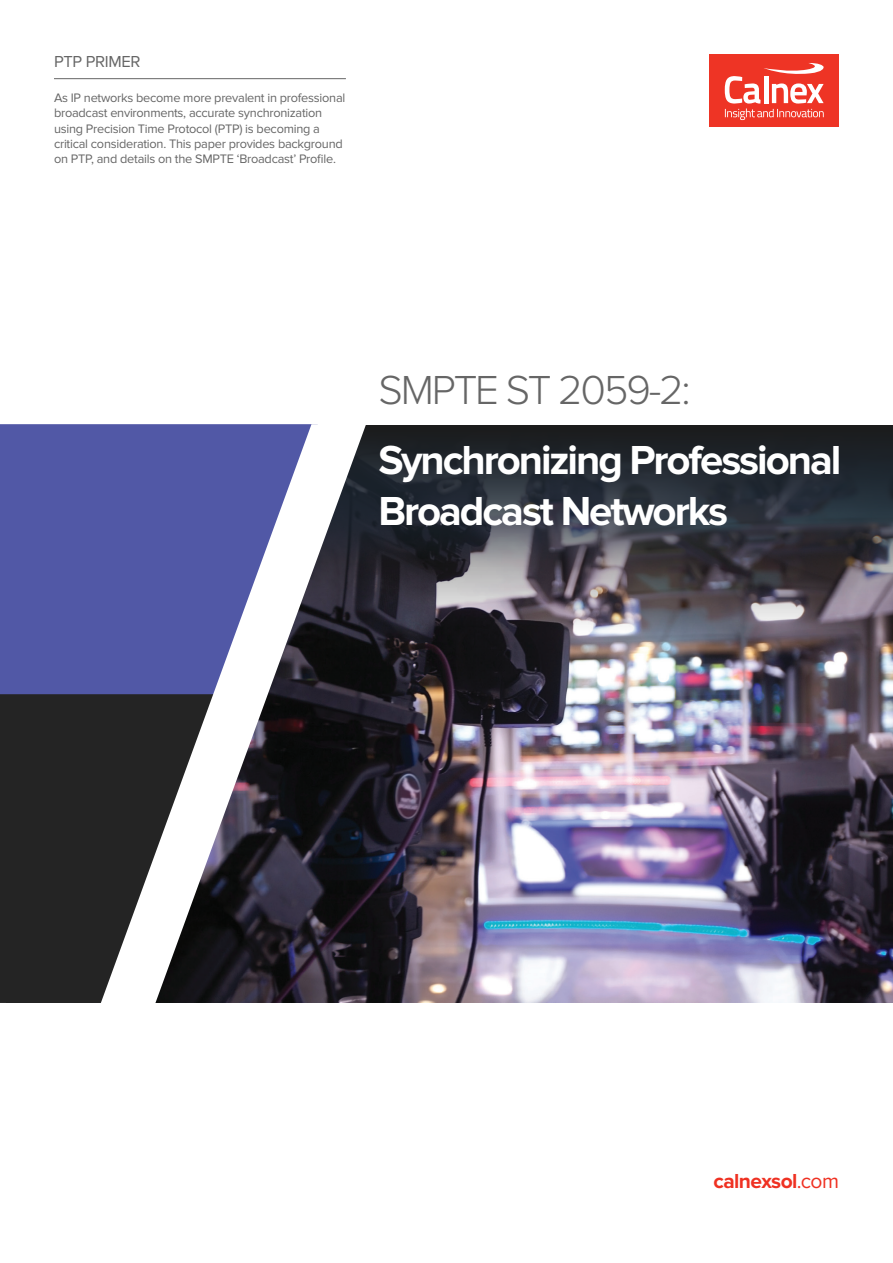
<style>
.page{position:relative;width:893px;height:1263px;background:#fff}
.page>*{position:absolute;margin:0;border:0;box-sizing:border-box;transform-origin:0 0}
.t1{font:700 42px/50.4px "Proxima Nova";letter-spacing:-.05em;color:#fff}
.t2{font:300 42px "Proxima Nova";letter-spacing:-.05em;color:#666}
.t3{font:700 21px "Proxima Nova";letter-spacing:-.03em;color:#ef3122}
.t4{font:16.5px "Proxima Nova";letter-spacing:-.02em;color:#666}
.t5{font:12.75px/15.3px "Proxima Nova";letter-spacing:-.02em;color:#666}
.s1{font-weight:400}
</style>
<div class="page">
<img style="left:366px;top:640px;width:527px;height:362px">
<svg style="left:366px;top:425px;width:527px;height:215px;background:#3d3e46"></svg>
<div style="left:709px;top:54px;width:130px;height:73px;background:#ee3425"></div>
<svg style="left:725px;top:63px;width:99px;height:57px"></svg>
<hr style="left:54px;top:78px;width:292px;height:1px;background:#666">
<div style="left:0;top:694px;width:75px;height:309px;background:#242424"></div>
<div style="left:0;top:424px;width:75px;height:270px;background:#5158a6"></div>
<svg style="left:75px;top:424px;width:291px;height:579px"></svg>
<p class="t4" style="left:54px;top:52px;width:88px">PTP PRIMER</p>
<p class="t5" style="left:54px;top:90px;width:293px">As IP networks become more prevalent in professional broadcast environments, accurate synchronization using Precision Time Protocol (PTP) is becoming a critical consideration. This paper provides background on PTP, and details on the SMPTE ‘Broadcast’ Profile.</p>
<h1 class="t2" style="left:378px;top:371px;width:314px">SMPTE ST 2059-2:</h1>
<h1 class="t1" style="left:378px;top:436px;width:464px">Synchronizing Professional<br>Broadcast Networks</h1>
<h2 class="t3" style="left:713px;top:1169px;width:127px">calnexsol<span class="s1">.com</span></h2>
</div>
